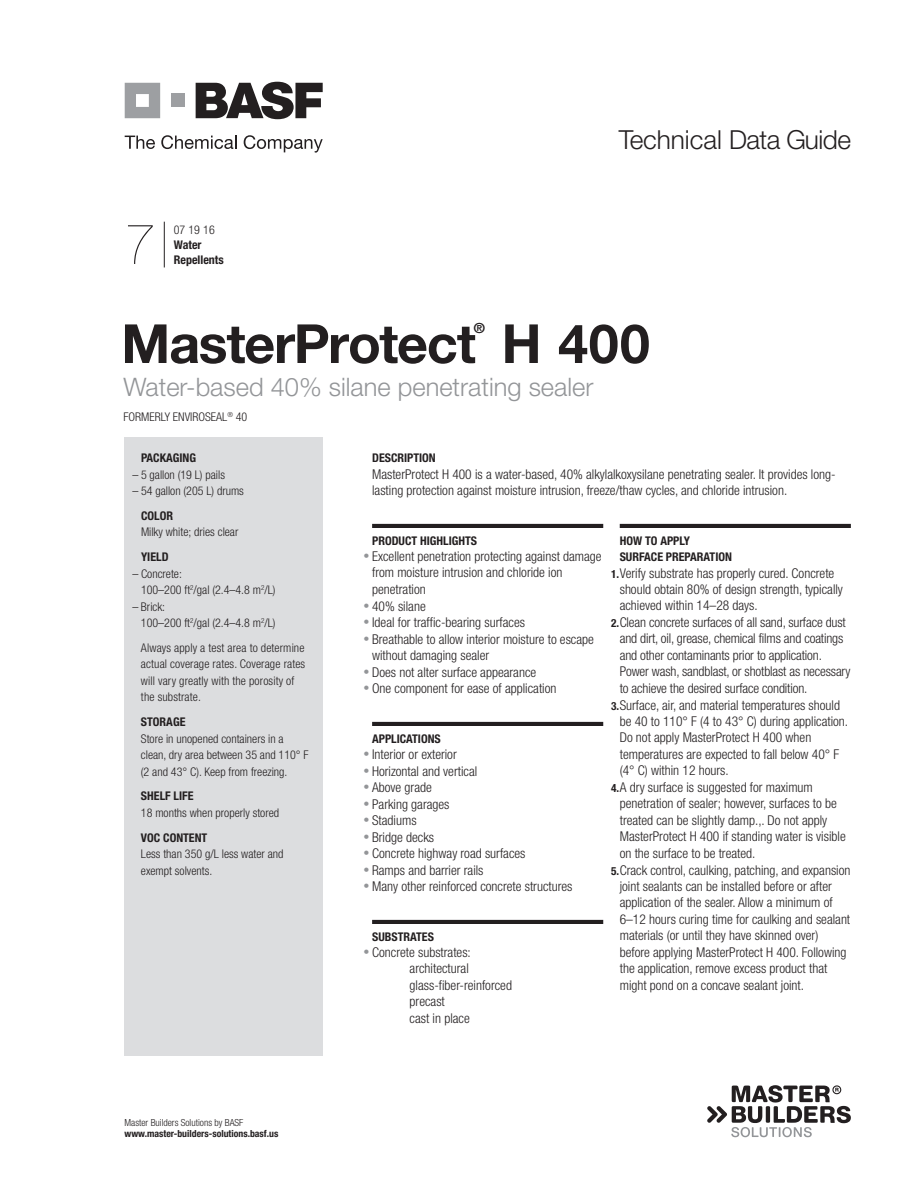
<style>
.page{position:relative;width:918px;height:1188px;background:#fff}
.page>*{position:absolute;margin:0;border:0;box-sizing:border-box;transform-origin:0 0}
.t1{font:200 57px "Helvetica Neue LT Std";color:#231f20}
.t2{font:700 54px "Helvetica Neue LT Std";letter-spacing:-.02em;color:#231f20}
.t3{font:300 26.25px "Helvetica Neue LT Std";letter-spacing:-.015em;color:#231f20}
.t4{font:300 25.5px "Helvetica Neue LT Std";color:#939598}
.t5{font:700 13.95px "Helvetica Neue LT Std";color:#231f20}
.t6{font:300 condensed 13.5px/16.5px "Helvetica Neue LT Std";color:#231f20}
.t7{font:300 condensed 12px/16.5px "Helvetica Neue LT Std";color:#231f20}
.t8{font:700 condensed 12px/16.5px "Helvetica Neue LT Std";color:#231f20}
.t9{font:700 condensed 9.75px "Helvetica Neue LT Std";color:#231f20}
.t10{font:300 condensed 9.75px "Helvetica Neue LT Std";color:#231f20}
.s1{font-size:12px;color:#939598}
.s2{font-weight:700;font-size:11.25px}
</style>
<div class="page">
<div style="left:125px;top:437px;width:198px;height:619px;background:#dcdddf"></div>
<hr style="left:372px;top:524px;width:231px;height:4px;background:#231f20">
<hr style="left:620px;top:524px;width:231px;height:4px;background:#231f20">
<hr style="left:372px;top:722px;width:231px;height:4px;background:#231f20">
<hr style="left:372px;top:920px;width:231px;height:4px;background:#231f20">
<hr style="left:164px;top:222px;width:1px;height:45px;background:#231f20">
<svg style="left:125px;top:136px;width:30px;height:13px"></svg>
<svg style="left:161px;top:135px;width:75px;height:14px"></svg>
<svg style="left:244px;top:135px;width:79px;height:18px"></svg>
<svg style="left:196px;top:82px;width:127px;height:37px"></svg>
<svg style="left:125px;top:83px;width:35px;height:35px"></svg>
<div style="left:171px;top:94px;width:14px;height:13px;background:#9d9fa2"></div>
<svg style="left:707px;top:1085px;width:144px;height:52px"></svg>
<h1 class="t1" style="left:125px;top:211px;width:33px">7</h1>
<p class="t7" style="left:174px;top:221px;width:42px">07 19 16</p>
<p class="t8" style="left:174px;top:236px;width:29px">WATER</p>
<p class="t8" style="left:174px;top:251px;width:51px">REPELLENTS</p>
<h3 class="t3" style="left:619px;top:123px;width:234px">Technical Data Guide</h3>
<h2 class="t2" style="left:121px;top:310px;width:356px">MasterProtect</h2>
<p class="t5" style="left:474px;top:319px;width:13px">®</p>
<h2 class="t2" style="left:502px;top:310px;width:150px">H 400</h2>
<h3 class="t4" style="left:123px;top:371px;width:471px">Water-based 40% silane penetrating sealer</h3>
<p class="t7" style="left:123px;top:408px;width:13px">Former</p>
<p class="t7" style="left:161px;top:408px;width:31px">ly envirosea</p>
<p class="t7" style="left:222px;top:408px;width:27px">l<sup>®</sup> 40</p>
<p class="t8" style="left:372px;top:449px;width:20px">DESCRIPTIO</p>
<p class="t8" style="left:429px;top:449px;width:8px">N</p>
<p class="t6" style="left:372px;top:465px;width:465px">MasterProtect H 400 is a water-based, 40% alkylalkoxysilane penetrating sealer. It provides long&shy;lasting protection against moisture intrusion, freeze/thaw cycles, and chloride intrusion.</p>
<p class="t8" style="left:141px;top:449px;width:56px">PACKAGING</p>
<p class="t7" style="left:132px;top:466px;width:94px">– 5 gallon (19 L) pails</p>
<p class="t7" style="left:132px;top:482px;width:113px">– 54 gallon (205 L) drums</p>
<p class="t8" style="left:141px;top:507px;width:14px">COLOR</p>
<p class="t7" style="left:141px;top:524px;width:99px">Milky white; dries clear</p>
<p class="t8" style="left:141px;top:548px;width:22px">YIELD</p>
<p class="t7" style="left:141px;top:565px;width:136px;text-indent:-9px">– Concrete:<br>100–200 ft<sup>2</sup>/gal (2.4–4.8 m<sup>2</sup>/L)</p>
<p class="t7" style="left:141px;top:598px;width:136px;text-indent:-9px">– Brick:<br>100–200 ft<sup>2</sup>/gal (2.4–4.8 m<sup>2</sup>/L)</p>
<p class="t7" style="left:141px;top:639px;width:166px">Always apply a test area to determine actual coverage rates. Coverage rates will vary greatly with the porosity of the substrate.</p>
<p class="t8" style="left:141px;top:713px;width:14px">STORAG</p>
<p class="t8" style="left:180px;top:713px;width:7px">E</p>
<p class="t7" style="left:141px;top:730px;width:169px">Store in unopened containers in a clean, dry area between 35 and 110° F (2 and 43° C). Keep from freezing.</p>
<p class="t8" style="left:141px;top:788px;width:54px">SHELF LIFE</p>
<p class="t7" style="left:141px;top:804px;width:140px">18 months when properly stored</p>
<p class="t8" style="left:141px;top:829px;width:66px">VOC CONTENT</p>
<p class="t7" style="left:141px;top:845px;width:144px">Less than 350 g/L less water and exempt solvents.</p>
<p class="t8" style="left:372px;top:532px;width:107px">PRODUCT HIGHLIGHTS</p>
<p class="t6" style="left:372px;top:548px;width:231px;text-indent:-9px"><span class="s1">•</span> Excellent penetration protecting against damage from moisture intrusion and chloride ion penetration</p>
<p class="t6" style="left:363px;top:597px;width:64px"><span class="s1">•</span> 40% silane</p>
<p class="t6" style="left:363px;top:614px;width:163px"><span class="s1">•</span> Ideal for traffic-bearing surfaces</p>
<p class="t6" style="left:372px;top:630px;width:223px;text-indent:-9px"><span class="s1">•</span> Breathable to allow interior moisture to escape without damaging sealer</p>
<p class="t6" style="left:363px;top:663px;width:174px"><span class="s1">•</span> Does not alter surface appearance</p>
<p class="t6" style="left:363px;top:680px;width:195px"><span class="s1">•</span> One component for ease of application</p>
<p class="t8" style="left:620px;top:532px;width:72px">HOW TO APPLY<br>SURFACE PREPARATIO</p>
<p class="t8" style="left:725px;top:548px;width:8px">N</p>
<p class="t6" style="left:611px;top:564px;width:225px"><span class="s2">1.</span>Verify substrate has properly cured. Concrete</p>
<p class="t6" style="left:620px;top:581px;width:225px">should obtain 80% of design strength, typically</p>
<p class="t6" style="left:620px;top:597px;width:140px">achieved within 14–28 days.</p>
<p class="t6" style="left:611px;top:614px;width:236px"><span class="s2">2.</span>Clean concrete surfaces of all sand, surface dust</p>
<p class="t6" style="left:620px;top:630px;width:225px">and dirt, oil, grease, chemical films and coatings</p>
<p class="t6" style="left:620px;top:647px;width:204px">and other contaminants prior to application.</p>
<p class="t6" style="left:620px;top:663px;width:232px">Power wash, sandblast, or shotblast as necessary</p>
<p class="t6" style="left:620px;top:680px;width:189px">to achieve the desired surface condition.</p>
<p class="t6" style="left:611px;top:696px;width:231px"><span class="s2">3.</span>Surface, air, and material temperatures should</p>
<p class="t6" style="left:620px;top:713px;width:230px">be 40 to 110° F (4 to 43° C) during application.</p>
<p class="t6" style="left:620px;top:729px;width:193px">Do not apply MasterProtect H 400 when</p>
<p class="t6" style="left:620px;top:746px;width:221px">temperatures are expected to fall below 40° F</p>
<p class="t6" style="left:620px;top:762px;width:110px">(4° C) within 12 hours.</p>
<p class="t6" style="left:611px;top:779px;width:203px"><span class="s2">4.</span>A dry surface is suggested for maximum</p>
<p class="t6" style="left:620px;top:795px;width:219px">penetration of sealer; however, surfaces to be</p>
<p class="t6" style="left:620px;top:812px;width:209px">treated can be slightly damp.,. Do not apply</p>
<p class="t6" style="left:620px;top:828px;width:228px">MasterProtect H 400 if standing water is visible</p>
<p class="t6" style="left:620px;top:845px;width:137px">on the surface to be treated.</p>
<p class="t6" style="left:611px;top:861px;width:241px"><span class="s2">5.</span>Crack control, caulking, patching, and expansion</p>
<p class="t6" style="left:620px;top:878px;width:214px">joint sealants can be installed before or after</p>
<p class="t6" style="left:620px;top:894px;width:215px">application of the sealer. Allow a minimum of</p>
<p class="t6" style="left:620px;top:911px;width:232px">6–12 hours curing time for caulking and sealant</p>
<p class="t6" style="left:620px;top:927px;width:200px">materials (or until they have skinned over)</p>
<p class="t6" style="left:620px;top:944px;width:228px">before applying MasterProtect H 400. Following</p>
<p class="t6" style="left:620px;top:960px;width:209px">the application, remove excess product that</p>
<p class="t6" style="left:620px;top:977px;width:186px">might pond on a concave sealant joint.</p>
<p class="t8" style="left:372px;top:730px;width:13px">APPLICATIO</p>
<p class="t8" style="left:428px;top:730px;width:14px">NS</p>
<p class="t6" style="left:363px;top:746px;width:95px"><span class="s1">•</span> Interior or exterior</p>
<p class="t6" style="left:363px;top:762px;width:115px"><span class="s1">•</span> Horizontal and vertical</p>
<p class="t6" style="left:363px;top:779px;width:70px"><span class="s1">•</span> Above grade</p>
<p class="t6" style="left:363px;top:795px;width:88px"><span class="s1">•</span> Parking garages</p>
<p class="t6" style="left:363px;top:812px;width:55px"><span class="s1">•</span> Stadiums</p>
<p class="t6" style="left:363px;top:828px;width:72px"><span class="s1">•</span> Bridge decks</p>
<p class="t6" style="left:363px;top:845px;width:164px"><span class="s1">•</span> Concrete highway road surfaces</p>
<p class="t6" style="left:363px;top:861px;width:122px"><span class="s1">•</span> Ramps and barrier rails</p>
<p class="t6" style="left:363px;top:878px;width:211px"><span class="s1">•</span> Many other reinforced concrete structures</p>
<p class="t8" style="left:372px;top:928px;width:63px">SUBSTRATES</p>
<p class="t6" style="left:410px;top:944px;width:104px;text-indent:-46px"><span class="s1">•</span> Concrete substrates: architectural glass-fiber-reinforced precast<br>cast in place</p>
<p class="t10" style="left:125px;top:1117px;width:120px">Master Builders Solutions by BASF</p>
<p class="t9" style="left:125px;top:1128px;width:155px">WWW.MASTER-BUILDERS-SOLUTIONS.BASF.US</p>
</div>
